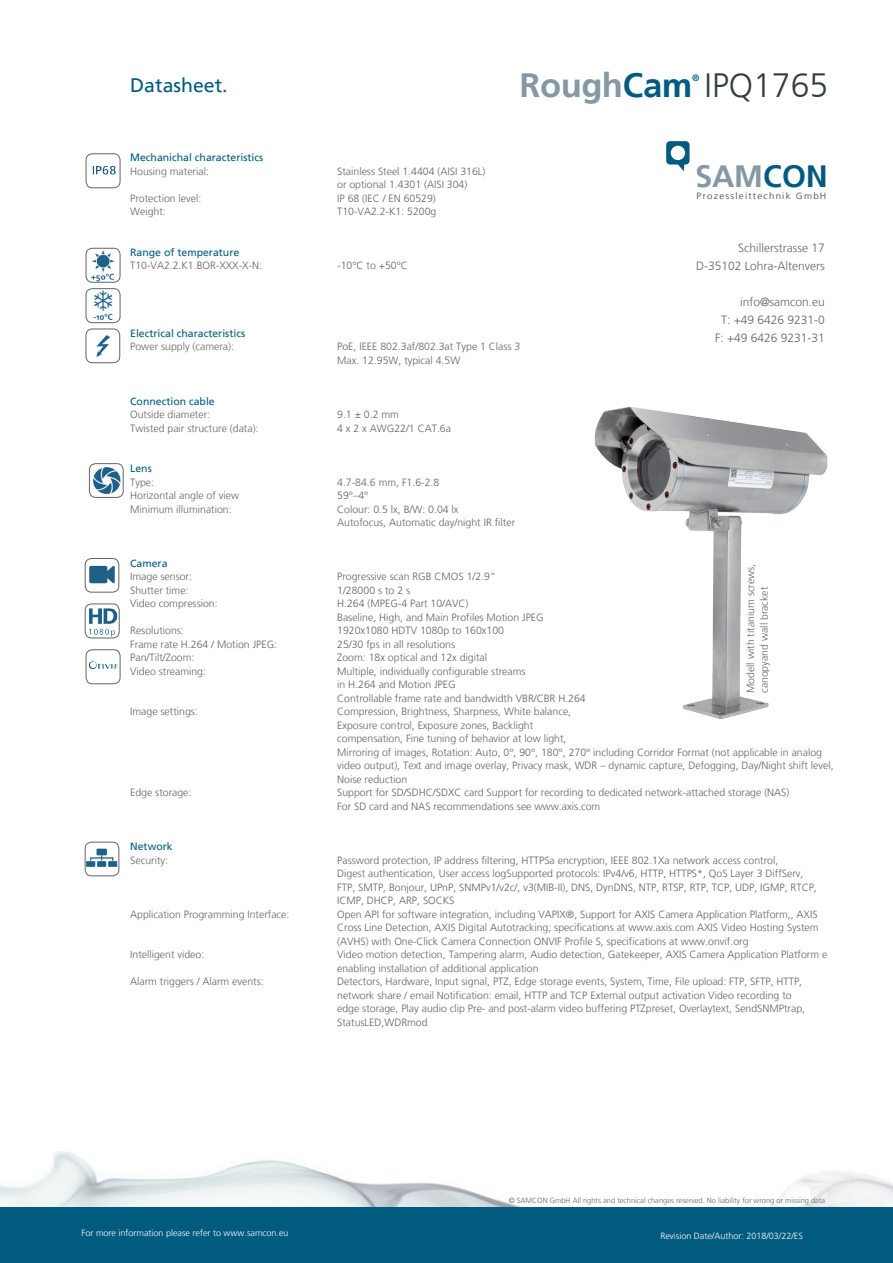
<style>
.page{position:relative;width:893px;height:1263px;background:#fff}
.page>*{position:absolute;margin:0;border:0;box-sizing:border-box;transform-origin:0 0}
.t1{font:300 33.75px "Frutiger LT";color:#343c41}
.t2{font:700 30.75px "Frutiger Linotype";color:#8598a3}
.t3{font:19.5px "Frutiger LT";color:#005b7f}
.t4{font:300 12px/18px "Frutiger LT";color:#636366;text-align:right}
.t5{font:300 10.5px/13.5px "Frutiger LT";color:#636366}
.t6{font:10.5px "Frutiger LT";color:#005b7f}
.t7{font:700 9.15px "Frutiger Linotype";color:#005b7f}
.t8{font:300 9px "Frutiger LT";color:#fff}
.t9{font:300 9px "Frutiger LT";letter-spacing:.13em;color:#343c41;scale:1.07 1}
.t10{font:300 7.5px "Frutiger LT";color:#636366}
.s1{font-family:"Frutiger Linotype";font-weight:700;color:#8598a3}
.s2{font-family:"Frutiger Linotype";font-weight:700;color:#005b7f}
.s3{color:#005b7f}
</style>
<div class="page">
<img style="left:0;top:1151px;width:893px;height:57px">
<div style="left:0;top:1208px;width:893px;height:55px;background:#005b7f"></div>
<div style="left:666px;top:141px;width:23px;height:24px;background:#005b7f;border-radius:4px"></div>
<svg style="left:676px;top:164px;width:8px;height:7px"></svg>
<div style="left:671px;top:146px;width:14px;height:14px;background:#fff;border-radius:50%"></div>
<img style="left:86px;top:650px;width:34px;height:34px">
<div style="left:86px;top:649px;width:34px;height:35px;border:1px solid #636366;border-radius:6px"></div>
<img style="left:87px;top:154px;width:33px;height:33px">
<div style="left:86px;top:154px;width:34px;height:34px;border:1px solid #636366;border-radius:6px"></div>
<img style="left:86px;top:329px;width:33px;height:33px">
<div style="left:86px;top:329px;width:34px;height:34px;border:1px solid #636366;border-radius:6px"></div>
<img style="left:90px;top:464px;width:33px;height:33px">
<div style="left:89px;top:463px;width:34px;height:34px;border:1px solid #636366;border-radius:6px"></div>
<img style="left:85px;top:558px;width:34px;height:33px">
<div style="left:85px;top:558px;width:34px;height:34px;border:1px solid #636366;border-radius:6px"></div>
<img style="left:85px;top:842px;width:34px;height:32px">
<div style="left:85px;top:842px;width:34px;height:34px;border:1px solid #616569;border-radius:6px"></div>
<img style="left:594px;top:406px;width:234px;height:313px">
<img style="left:85px;top:604px;width:34px;height:34px">
<div style="left:85px;top:604px;width:34px;height:34px;border:1px solid #636366;border-radius:6px"></div>
<img style="left:86px;top:248px;width:34px;height:34px">
<div style="left:86px;top:248px;width:34px;height:34px;border:1px solid #636366;border-radius:6px"></div>
<img style="left:86px;top:289px;width:34px;height:33px">
<div style="left:86px;top:288px;width:34px;height:35px;border:1px solid #636366;border-radius:6px"></div>
<h3 class="t3" style="left:130px;top:74px;width:99px">Datasheet.</h3>
<h1 class="t1" style="left:520px;top:67px;width:310px"><span class="s1">Rough</span><span class="s2">Cam</span> IPQ1765</h1>
<p class="t7" style="left:692px;top:72px;width:9px">®</p>
<p class="t6" style="left:130px;top:152px;width:135px">Mechanichal characteristics</p>
<p class="t5" style="left:130px;top:165px;width:80px">Housing material:</p>
<p class="t5" style="left:337px;top:165px;width:150px">Stainless Steel 1.4404 (AISI 316L) or optional 1.4301 (AISI 304)</p>
<p class="t5" style="left:130px;top:192px;width:73px">Protection level:</p>
<p class="t5" style="left:337px;top:192px;width:100px">IP 68 (IEC / EN 60529)</p>
<p class="t5" style="left:130px;top:205px;width:37px">Weight:</p>
<p class="t5" style="left:337px;top:205px;width:101px">T10-VA2.2-K1: 5200g</p>
<p class="t6" style="left:130px;top:246px;width:111px">Range of temperature</p>
<p class="t5" style="left:130px;top:259px;width:133px">T10-VA2.2.K1.BOR-XXX-X-N:</p>
<p class="t5" style="left:337px;top:259px;width:72px">-10°C to +50°C</p>
<h2 class="t2" style="left:695px;top:158px;width:135px">SAM<span class="s3">CON</span></h2>
<p class="t9" style="left:697px;top:191px;width:123px">Prozessleittechnik GmbH</p>
<p class="t4" style="left:696px;top:239px;width:130px">Schillerstrasse 17<br>D-35102 Lohra-Altenvers</p>
<p class="t4" style="left:715px;top:293px;width:111px">info@samcon.eu<br>T: +49 6426 9231-0<br>F: +49 6426 9231-31</p>
<p class="t6" style="left:130px;top:327px;width:116px">Electrical characteristics</p>
<p class="t5" style="left:130px;top:340px;width:105px">Power supply (camera):</p>
<p class="t5" style="left:337px;top:340px;width:185px">PoE, IEEE 802.3af/802.3at Type 1 Class 3<br>Max. 12.95W, typical 4.5W</p>
<p class="t6" style="left:130px;top:395px;width:86px">Connection cable</p>
<p class="t5" style="left:130px;top:408px;width:81px">Outside diameter:</p>
<p class="t5" style="left:337px;top:408px;width:63px">9.1 ± 0.2 mm</p>
<p class="t5" style="left:130px;top:421px;width:130px">Twisted pair structure (data):</p>
<p class="t5" style="left:337px;top:421px;width:115px">4 x 2 x AWG22/1 CAT.6a</p>
<p class="t6" style="left:130px;top:462px;width:23px">Lens</p>
<p class="t5" style="left:130px;top:475px;width:25px">Type:</p>
<p class="t5" style="left:337px;top:475px;width:104px">4.7-84.6 mm, F1.6-2.8</p>
<p class="t5" style="left:130px;top:489px;width:111px">Horizontal angle of view</p>
<p class="t5" style="left:337px;top:489px;width:33px">59°–4°</p>
<p class="t5" style="left:130px;top:502px;width:103px">Minimum illumination:</p>
<p class="t5" style="left:337px;top:502px;width:179px">Colour: 0.5 lx, B/W: 0.04 lx<br>Autofocus, Automatic day/night IR filter</p>
<p class="t6" style="left:130px;top:557px;width:39px">Camera</p>
<p class="t5" style="left:130px;top:570px;width:63px">Image sensor:</p>
<p class="t5" style="left:337px;top:570px;width:160px">Progressive scan RGB CMOS 1/2.9“</p>
<p class="t5" style="left:130px;top:583px;width:60px">Shutter time:</p>
<p class="t5" style="left:337px;top:583px;width:74px">1/28000 s to 2 s</p>
<p class="t5" style="left:130px;top:597px;width:89px">Video compression:</p>
<p class="t5" style="left:337px;top:597px;width:208px">H.264 (MPEG-4 Part 10/AVC)<br>Baseline, High, and Main Profiles Motion JPEG</p>
<p class="t5" style="left:130px;top:624px;width:55px">Resolutions:</p>
<p class="t5" style="left:337px;top:624px;width:168px">1920x1080 HDTV 1080p to 160x100</p>
<p class="t5" style="left:130px;top:637px;width:149px">Frame rate H.264 / Motion JPEG:</p>
<p class="t5" style="left:337px;top:637px;width:119px">25/30 fps in all resolutions</p>
<p class="t5" style="left:130px;top:651px;width:66px">Pan/Tilt/Zoom:</p>
<p class="t5" style="left:337px;top:651px;width:151px">Zoom: 18x optical and 12x digital</p>
<p class="t5" style="left:130px;top:664px;width:77px">Video streaming:</p>
<p class="t5" style="left:337px;top:664px;width:250px">Multiple, individually configurable streams<br>in H.264 and Motion JPEG<br>Controllable frame rate and bandwidth VBR/CBR H.264</p>
<p class="t5" style="left:130px;top:705px;width:69px">Image settings:</p>
<p class="t5" style="left:337px;top:705px;width:498px">Compression, Brightness, Sharpness, White balance,<br>Exposure control, Exposure zones, Backlight<br>compensation, Fine tuning of behavior at low light,<br>Mirroring of images, Rotation: Auto, 0°, 90°, 180°, 270° including Corridor Format (not applicable in analog video output), Text and image overlay, Privacy mask, WDR – dynamic capture, Defogging, Day/Night shift level, Noise reduction</p>
<p class="t5" style="left:130px;top:786px;width:63px">Edge storage:</p>
<p class="t5" style="left:337px;top:786px;width:454px">Support for SD/SDHC/SDXC card Support for recording to dedicated network-attached storage (NAS)<br>For SD card and NAS recommendations see www.axis.com</p>
<p class="t6" style="left:130px;top:840px;width:44px">Network</p>
<p class="t5" style="left:130px;top:853px;width:39px">Security:</p>
<p class="t5" style="left:337px;top:853px;width:481px">Password protection, IP address filtering, HTTPSa encryption, IEEE 802.1Xa network access control,<br>Digest authentication, User access logSupported protocols: IPv4/v6, HTTP, HTTPS*, QoS Layer 3 DiffServ, FTP, SMTP, Bonjour, UPnP, SNMPv1/v2c/, v3(MIB-II), DNS, DynDNS, NTP, RTSP, RTP, TCP, UDP, IGMP, RTCP, ICMP, DHCP, ARP, SOCKS</p>
<p class="t5" style="left:130px;top:907px;width:161px">Application Programming Interface:</p>
<p class="t5" style="left:337px;top:907px;width:483px;text-align:justify">Open API for software integration, including VAPIX®, Support for AXIS Camera Application Platform,, AXIS Cross Line Detection, AXIS Digital Autotracking; specifications at www.axis.com AXIS Video Hosting System (AVHS) with One-Click Camera Connection ONVIF Profile S, specifications at www.onvif.org</p>
<p class="t5" style="left:130px;top:948px;width:76px">Intelligent video:</p>
<p class="t5" style="left:337px;top:948px;width:492px">Video motion detection, Tampering alarm, Audio detection, Gatekeeper, AXIS Camera Application Platform e enabling installation of additional application</p>
<p class="t5" style="left:130px;top:975px;width:135px">Alarm triggers / Alarm events:</p>
<p class="t5" style="left:337px;top:975px;width:469px">Detectors, Hardware, Input signal, PTZ, Edge storage events, System, Time, File upload: FTP, SFTP, HTTP, network share / email Notification: email, HTTP and TCP External output activation Video recording to edge storage, Play audio clip Pre- and post-alarm video buffering PTZpreset, Overlaytext, SendSNMPtrap, StatusLED,WDRmod</p>
<p class="t5" style="left:744px;top:693px;width:131px;rotate:-90deg">Modell with titanium screws, canopyand wall bracket</p>
<p class="t8" style="left:81px;top:1227px;width:209px">For more information please refer to www.samcon.eu</p>
<p class="t10" style="left:509px;top:1196px;width:318px">© SAMCON GmbH All rights and technical changes reserved. No liability for wrong or missing data</p>
<p class="t8" style="left:660px;top:1231px;width:144px">Revision Date/Author: 2018/03/22/ES</p>
</div>
